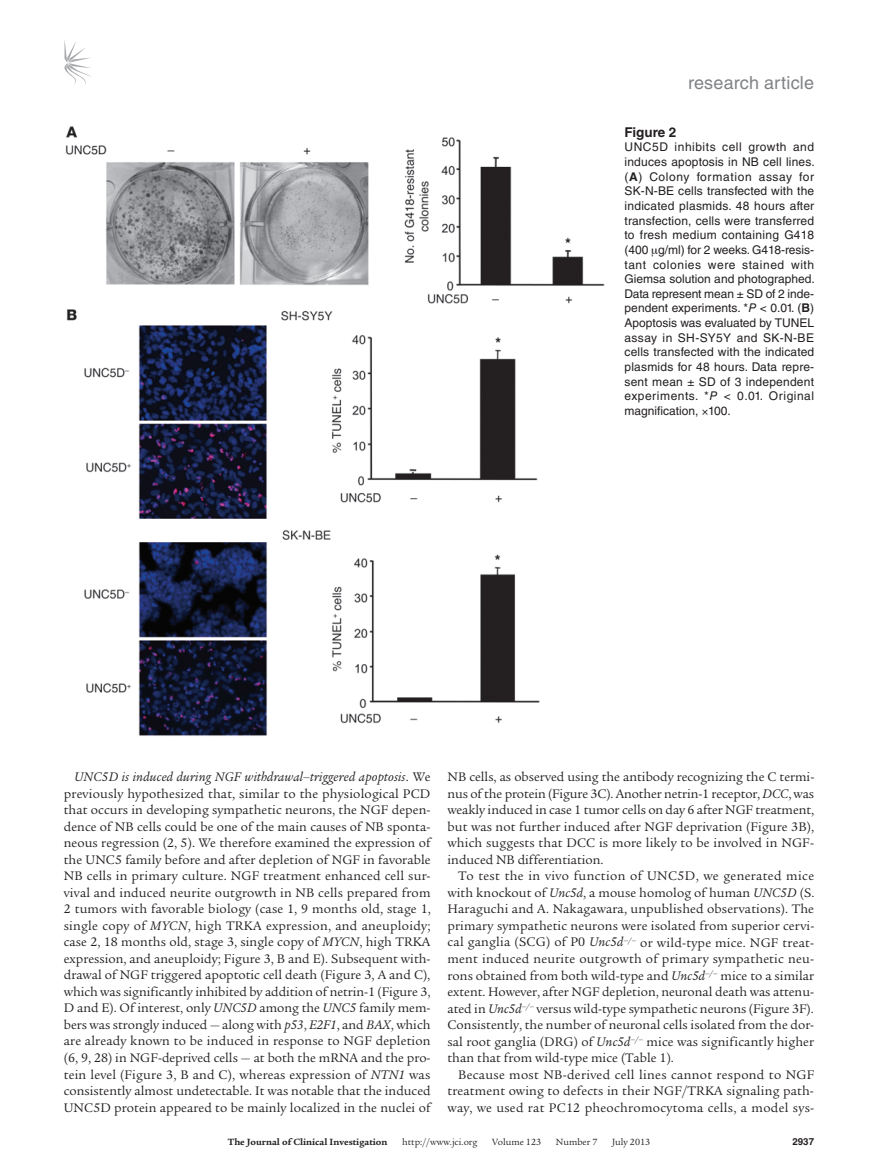
<style>
.page{position:relative;width:878px;height:1175px;background:#fff}
.page>*{position:absolute;margin:0;border:0;box-sizing:border-box;transform-origin:0 0}
.t1{font:18px "Helvetica LT Std";letter-spacing:.01em;color:#808285}
.t2{font:13.5px/16.5px "Legacy Serif Std";letter-spacing:.005em;color:#231f20;text-align:justify}
.t3{font:700 13.5px "Helvetica LT Std";color:#231f20}
.t4{font:12px/14.7px "Helvetica LT Std";letter-spacing:.015em;color:#231f20;text-align:justify}
.t5{font:9.75px "Legacy Serif Std";color:#231f20}
.t6{font:700 9.75px "Legacy Serif Std";color:#231f20}
.t7{font:700 9.75px "Helvetica LT Std";color:#231f20}
.s1{font-weight:700}
.s2{font-style:italic}
</style>
<div class="page">
<svg style="left:64px;top:40px;width:27px;height:45px"></svg>
<img style="left:65px;top:126px;width:540px;height:610px">
<h1 class="t1" style="left:688px;top:73px;width:127px">research article</h1>
<p class="t3" style="left:624px;top:124px;width:53px">Figure 2</p>
<p class="t4" style="left:624px;top:140px;width:192px">UNC5D inhibits cell growth and induces apoptosis in NB cell lines. (<span class="s1">A</span>) Colony formation assay for SK-N-BE cells transfected with the indicated plasmids. 48 hours after transfection, cells were transferred to fresh medium containing G418 (400 g/ml) for 2 weeks. G418-resis&shy;tant colonies were stained with Giemsa solution and photographed.<br>Data represent mean ± SD of 2 inde&shy;pendent experiments. *<span class="s2">P</span> &lt; 0.01. (<span class="s1">B</span>)<br>Apoptosis was evaluated by TUNEL assay in SH-SY5Y and SK-N-BE cells transfected with the indicated plasmids for 48 hours. Data repre&shy;sent mean ± SD of 3 independent experiments. *<span class="s2">P</span> &lt; 0.01. Original magnification, 100.</p>
<p class="t2" style="left:64px;top:769px;width:368px;text-indent:11px"><span class="s2">UNC5D is induced during NGF withdrawal–triggered apoptosis</span>. We previously hypothesized that, similar to the physiological PCD that occurs in developing sympathetic neurons, the NGF depen&shy;dence of NB cells could be one of the main causes of NB sponta&shy;neous regression (2, 5). We therefore examined the expression of the UNC5 family before and after depletion of NGF in favorable NB cells in primary culture. NGF treatment enhanced cell sur&shy;vival and induced neurite outgrowth in NB cells prepared from 2 tumors with favorable biology (case 1, 9 months old, stage 1, single copy of <span class="s2">MYCN</span>, high TRKA expression, and aneuploidy; case 2, 18 months old, stage 3, single copy of <span class="s2">MYCN</span>, high TRKA expression, and aneuploidy; Figure 3, B and E). Subsequent with&shy;drawal of NGF triggered apoptotic cell death (Figure 3, A and C), which was significantly inhibited by addition of netrin-1 (Figure 3, D and E). Of interest, only <span class="s2">UNC5D</span> among the <span class="s2">UNC5</span> family mem&shy;bers was strongly induced — along with <span class="s2">p53</span>, <span class="s2">E2F1</span>, and <span class="s2">BAX</span>, which are already known to be induced in response to NGF depletion (6, 9, 28) in NGF-deprived cells — at both the mRNA and the pro&shy;tein level (Figure 3, B and C), whereas expression of <span class="s2">NTN1</span> was consistently almost undetectable. It was notable that the induced UNC5D protein appeared to be mainly localized in the nuclei of</p>
<p class="t2" style="left:447px;top:769px;width:368px">NB cells, as observed using the antibody recognizing the C termi&shy;nus of the protein (Figure 3C). Another netrin-1 receptor, <span class="s2">DCC</span>, was weakly induced in case 1 tumor cells on day 6 after NGF treatment, but was not further induced after NGF deprivation (Figure 3B), which suggests that DCC is more likely to be involved in NGF&shy;induced NB differentiation.</p>
<p class="t2" style="left:447px;top:868px;width:368px;text-indent:11px">To test the in vivo function of UNC5D, we generated mice with knockout of <span class="s2">Unc5d</span>, a mouse homolog of human <span class="s2">UNC5D</span> (S.<br>Haraguchi and A. Nakagawara, unpublished observations). The primary sympathetic neurons were isolated from superior cervi&shy;cal ganglia (SCG) of P0 <span class="s2">Unc5d</span><sup>–/–</sup> or wild-type mice. NGF treat&shy;ment induced neurite outgrowth of primary sympathetic neu&shy;rons obtained from both wild-type and <span class="s2">Unc5d</span><sup>–/–</sup> mice to a similar extent. However, after NGF depletion, neuronal death was attenu&shy;ated in <span class="s2">Unc5d</span><sup>–/–</sup> versus wild-type sympathetic neurons (Figure 3F).<br>Consistently, the number of neuronal cells isolated from the dor&shy;sal root ganglia (DRG) of <span class="s2">Unc5d</span><sup>–/–</sup> mice was significantly higher than that from wild-type mice (Table 1).</p>
<p class="t2" style="left:447px;top:1066px;width:368px;text-indent:11px">Because most NB-derived cell lines cannot respond to NGF treatment owing to defects in their NGF/TRKA signaling path&shy;way, we used rat PC12 pheochromocytoma cells, a model sys-</p>
<p class="t6" style="left:228px;top:1135px;width:161px">The Journal of Clinical Investigation</p>
<p class="t5" style="left:402px;top:1136px;width:77px">http://www.jci.org</p>
<p class="t5" style="left:492px;top:1136px;width:50px">Volume 123</p>
<p class="t5" style="left:556px;top:1136px;width:43px">Number 7</p>
<p class="t5" style="left:612px;top:1136px;width:40px">July 2013</p>
<p class="t7" style="left:792px;top:1135px;width:23px">2937</p>
</div>
